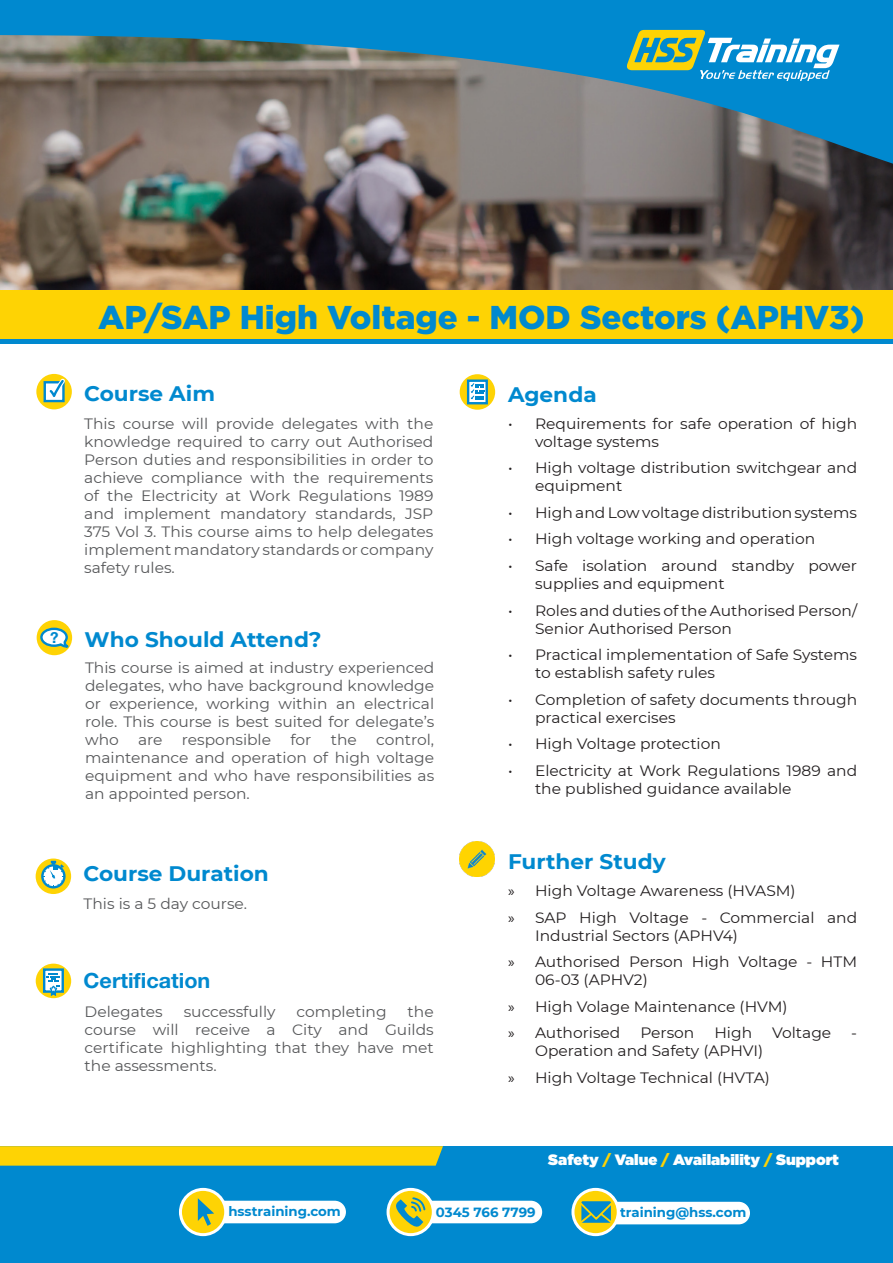
<style>
.page{position:relative;width:893px;height:1263px;background:#fff}
.page>*{position:absolute;margin:0;border:0;box-sizing:border-box;transform-origin:0 0}
.t1{font:900 33px "Gotham";color:#0089cf}
.t2{font:700 21px "Montserrat";color:#0089cf}
.t3{font:700 21px "Helvetica Neue";color:#0089cf}
.t4{font:700 15.15px "Helvetica Neue";color:#0089cf}
.t5{font:15px/18px "Montserrat";color:#57585a;text-align:justify}
.t6{font:15px/18px "Montserrat";color:#231f20}
.t7{font:900 15px "Gotham";color:#fff}
.t8{font:700 13.35px "Montserrat";color:#0089cf}
.s1{font-family:"Myriad Pro"}
.s2{color:#fed304}
</style>
<div class="page">
<img style="left:0;top:168px;width:893px;height:122px">
<div style="left:0;top:1146px;width:893px;height:117px;background:#0089cf"></div>
<svg style="left:0;top:0;width:893px;height:168px"></svg>
<svg style="left:626px;top:30px;width:213px;height:51px"></svg>
<div style="left:0;top:290px;width:893px;height:50px;background:#fed304"></div>
<div style="left:411px;top:1201px;width:131px;height:22px;background:#fff;border-radius:11px"></div>
<div style="left:204px;top:1201px;width:142px;height:22px;background:#fff;border-radius:11px"></div>
<svg style="left:180px;top:1189px;width:46px;height:45px"></svg>
<div style="left:179px;top:1188px;width:48px;height:48px;border:3px solid #fff;border-radius:50%"></div>
<svg style="left:198px;top:1198px;width:16px;height:28px"></svg>
<svg style="left:388px;top:1189px;width:45px;height:45px"></svg>
<div style="left:387px;top:1188px;width:48px;height:48px;border:3px solid #fff;border-radius:50%"></div>
<svg style="left:390px;top:1196px;width:36px;height:36px"></svg>
<hr style="left:0;top:340px;width:893px;height:4px;background:#0089cf">
<svg style="left:36px;top:374px;width:36px;height:35px"></svg>
<svg style="left:44px;top:375px;width:25px;height:33px"></svg>
<div style="left:596px;top:1202px;width:154px;height:22px;background:#fff;border-radius:11px"></div>
<svg style="left:573px;top:1189px;width:45px;height:45px"></svg>
<div style="left:571px;top:1188px;width:49px;height:48px;border:3px solid #fff;border-radius:50%"></div>
<svg style="left:578px;top:1201px;width:36px;height:23px"></svg>
<div style="left:0;top:1146px;width:443px;height:19px;background:#fed304"></div>
<div style="left:36px;top:858px;width:35px;height:36px;background:#fed304;border-radius:50%"></div>
<div style="left:41px;top:864px;width:25px;height:24px;border:2px solid #0089cf;border-radius:50%"></div>
<svg style="left:43px;top:861px;width:21px;height:26px"></svg>
<div style="left:37px;top:620px;width:35px;height:35px;background:#fed304;border-radius:50%"></div>
<svg style="left:39px;top:626px;width:34px;height:23px"></svg>
<div style="left:36px;top:964px;width:35px;height:34px;background:#fed304;border-radius:50%"></div>
<svg style="left:42px;top:967px;width:23px;height:30px"></svg>
<svg style="left:460px;top:374px;width:35px;height:36px"></svg>
<div style="left:467px;top:379px;width:21px;height:25px;background:#fff;border:2px solid #0089cf"></div>
<svg style="left:470px;top:383px;width:14px;height:17px"></svg>
<img style="left:460px;top:842px;width:35px;height:35px">
<p class="t1" style="left:98px;top:294px;width:768px">AP/SAP High Voltage - MOD Sectors (APHV3)</p>
<p class="t2" style="left:84px;top:379px;width:132px">Course Aim</p>
<p class="t5" style="left:84px;top:414px;width:351px">This course will provide delegates with the knowledge required to carry out Authorised Person duties and responsibilities in order to achieve compliance with the requirements of the Electricity at Work Regulations 1989 and implement mandatory standards, JSP 375 Vol 3. This course aims to help delegates implement mandatory standards or company safety rules.</p>
<p class="t4" style="left:50px;top:628px;width:10px">?</p>
<p class="t2" style="left:85px;top:625px;width:239px">Who Should Attend?</p>
<p class="t5" style="left:85px;top:658px;width:351px">This course is aimed at industry experienced delegates, who have background knowledge or experience, working within an electrical role. This course is best suited for delegate’s who</p>
<p class="t5" style="left:138px;top:730px;width:26px">are</p>
<p class="t5" style="left:182px;top:730px;width:91px">responsible</p>
<p class="t5" style="left:290px;top:730px;width:22px">for</p>
<p class="t5" style="left:331px;top:730px;width:28px">the</p>
<p class="t5" style="left:85px;top:730px;width:351px;text-indent:291px">control, maintenance and operation of high voltage equipment and who have responsibilities as an appointed person.</p>
<p class="t2" style="left:84px;top:859px;width:187px">Course Duration</p>
<p class="t5" style="left:84px;top:894px;width:165px">This is a 5 day course.</p>
<p class="t3" style="left:84px;top:967px;width:128px">Certification</p>
<p class="t5" style="left:85px;top:1002px;width:80px">Delegates</p>
<p class="t5" style="left:184px;top:1002px;width:93px">successfully</p>
<p class="t5" style="left:297px;top:1002px;width:92px">completing</p>
<p class="t5" style="left:85px;top:1002px;width:351px;text-indent:323px">the course will receive a City and Guilds certificate highlighting that they have met the assessments.</p>
<p class="t2" style="left:508px;top:379px;width:90px">Agenda</p>
<p class="t6" style="left:535px;top:414px;width:324px;text-indent:-27px">• Requirements for safe operation of high voltage systems</p>
<p class="t6" style="left:535px;top:459px;width:324px;text-indent:-27px">• High voltage distribution switchgear and equipment</p>
<p class="t6" style="left:508px;top:503px;width:351px">• High and Low voltage distribution systems</p>
<p class="t6" style="left:508px;top:530px;width:309px">• High voltage working and operation</p>
<p class="t6" style="left:535px;top:556px;width:324px;text-indent:-27px">• Safe isolation around standby power supplies and equipment</p>
<p class="t6" style="left:535px;top:601px;width:324px;text-indent:-27px">• Roles and duties of the Authorised Person/<br>Senior Authorised Person</p>
<p class="t6" style="left:535px;top:645px;width:324px;text-indent:-27px">• Practical implementation of Safe Systems to establish safety rules</p>
<p class="t6" style="left:535px;top:690px;width:324px;text-indent:-27px">• Completion of safety documents through practical exercises</p>
<p class="t6" style="left:508px;top:734px;width:214px">• High Voltage protection</p>
<p class="t6" style="left:535px;top:761px;width:324px;text-indent:-27px">• Electricity at Work Regulations 1989 and the published guidance available</p>
<p class="t2" style="left:508px;top:846px;width:159px">Further Study</p>
<p class="t6" style="left:508px;top:881px;width:289px"><span class="s1">»</span> High Voltage Awareness (HVASM)</p>
<p class="t6" style="left:535px;top:908px;width:324px;text-indent:-27px"><span class="s1">»</span> SAP High Voltage - Commercial and<br>Industrial Sectors (APHV4)</p>
<p class="t6" style="left:535px;top:952px;width:324px;text-indent:-27px"><span class="s1">»</span> Authorised Person High Voltage - HTM<br>06-03 (APHV2)</p>
<p class="t6" style="left:508px;top:997px;width:281px"><span class="s1">»</span> High Volage Maintenance (HVM)</p>
<p class="t6" style="left:508px;top:1023px;width:114px"><span class="s1">»</span> Authorised</p>
<p class="t6" style="left:640px;top:1023px;width:56px">Person</p>
<p class="t6" style="left:714px;top:1023px;width:39px">High</p>
<p class="t6" style="left:772px;top:1023px;width:61px">Voltage</p>
<p class="t6" style="left:851px;top:1023px;width:7px">-</p>
<p class="t6" style="left:535px;top:1041px;width:230px">Operation and Safety (APHVI)</p>
<p class="t6" style="left:508px;top:1068px;width:263px"><span class="s1">»</span> High Voltage Technical (HVTA)</p>
<p class="t7" style="left:548px;top:1148px;width:292px">Safety <span class="s2">/</span> Value <span class="s2">/</span> Availability <span class="s2">/</span> Support</p>
<p class="t8" style="left:228px;top:1202px;width:114px">hsstraining.com</p>
<p class="t8" style="left:436px;top:1202px;width:101px">0345 766 7799</p>
<p class="t8" style="left:620px;top:1202px;width:128px">training@hss.com</p>
</div>
